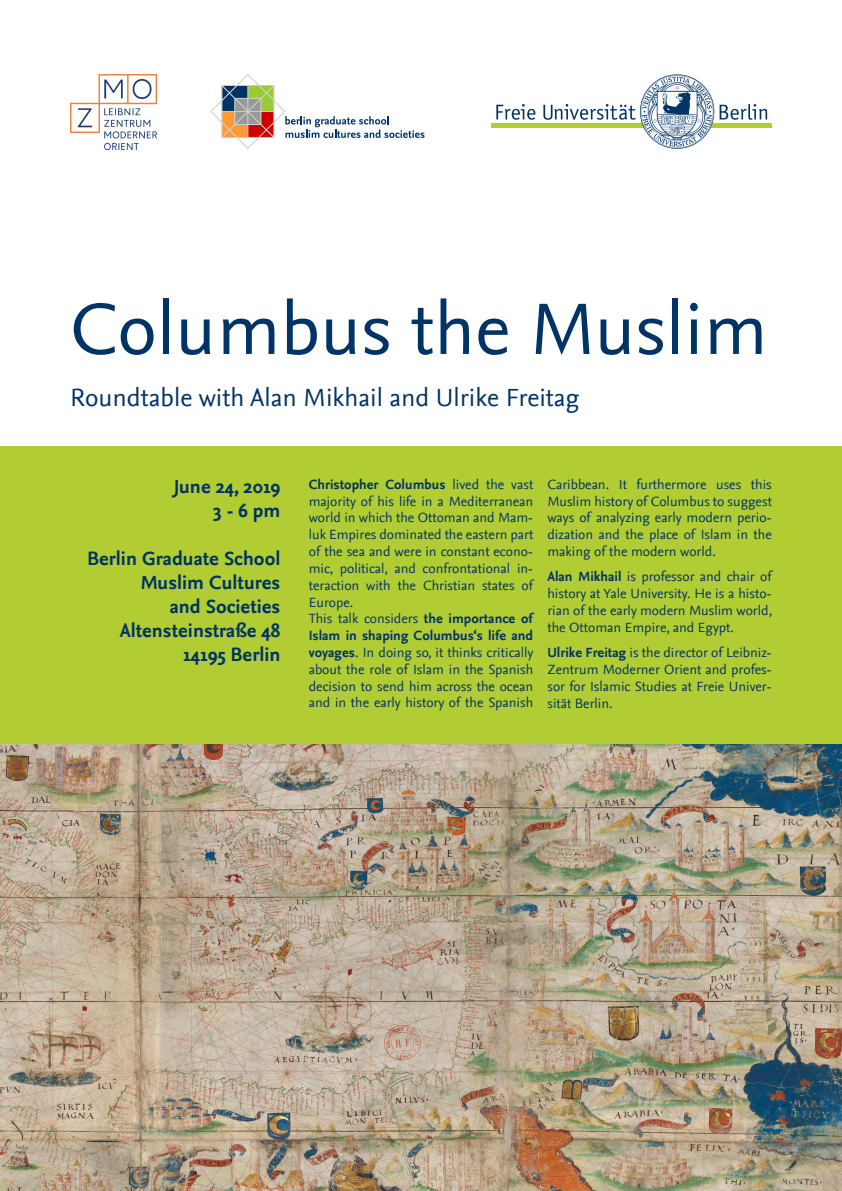
<style>
.page{position:relative;width:842px;height:1191px;background:#fff}
.page>*{position:absolute;margin:0;border:0;box-sizing:border-box;transform-origin:0 0}
.t1{font:76px "Nexus Sans";color:#036}
.t2{font:26px "Nexus Sans";color:#036}
.t3{font:700 20px/24px "Nexus Sans";color:#036;text-align:right}
.t4{font:14px/16.8px "Nexus Sans";color:#036;text-align:justify}
.s1{font-weight:700}
</style>
<div class="page">
<svg style="left:496px;top:104px;width:39px;height:16px"></svg>
<svg style="left:720px;top:104px;width:47px;height:16px"></svg>
<hr style="left:491px;top:124px;width:280px;height:4px;background:#b2cc33">
<svg style="left:543px;top:74px;width:171px;height:75px"></svg>
<div style="left:0;top:446px;width:842px;height:373px;background:#b2cc33"></div>
<svg style="left:210px;top:74px;width:214px;height:75px"></svg>
<img style="left:70px;top:74px;width:87px;height:75px">
<img style="left:0;top:744px;width:842px;height:447px">
<h1 class="t1" style="left:70px;top:286px;width:699px">Columbus the Muslim</h1>
<h2 class="t2" style="left:70px;top:382px;width:511px">Roundtable with Alan Mikhail and Ulrike Freitag</h2>
<h3 class="t3" style="left:174px;top:475px;width:108px">June 24, 2019<br>3 - 6 pm</h3>
<h3 class="t3" style="left:87px;top:547px;width:195px">Berlin Graduate School<br>Muslim Cultures<br>and Societies<br>Altensteinstraße 48<br>14195 Berlin</h3>
<p class="t4" style="left:309px;top:476px;width:226px;text-align:left"><span class="s1">Christopher Columbus</span> lived the vast majority of his life in a Mediterranean world in which the Ottoman and Mam&shy;luk Empires dominated the eastern part of the sea and were in constant econo&shy;mic, political, and confrontational in&shy;teraction with the Christian states of Europe.<br>This talk considers <span class="s1">the importance of Islam in shaping Columbus‘s life and voyages</span>. In doing so, it thinks critically about the role of Islam in the Spanish decision to send him across the ocean and in the early history of the Spanish</p>
<p class="t4" style="left:547px;top:476px;width:226px">Caribbean. It furthermore uses this Muslim history of Columbus to suggest ways of analyzing early modern perio&shy;dization and the place of Islam in the making of the modern world.</p>
<p class="t4" style="left:547px;top:568px;width:226px"><span class="s1">Alan Mikhail</span> is professor and chair of history at Yale University. He is a histo&shy;rian of the early modern Muslim world, the Ottoman Empire, and Egypt.</p>
<p class="t4" style="left:547px;top:644px;width:226px"><span class="s1">Ulrike Freitag</span> is the director of Leibniz-Zentrum Moderner Orient and profes&shy;sor for Islamic Studies at Freie Univer&shy;sität Berlin.</p>
</div>
